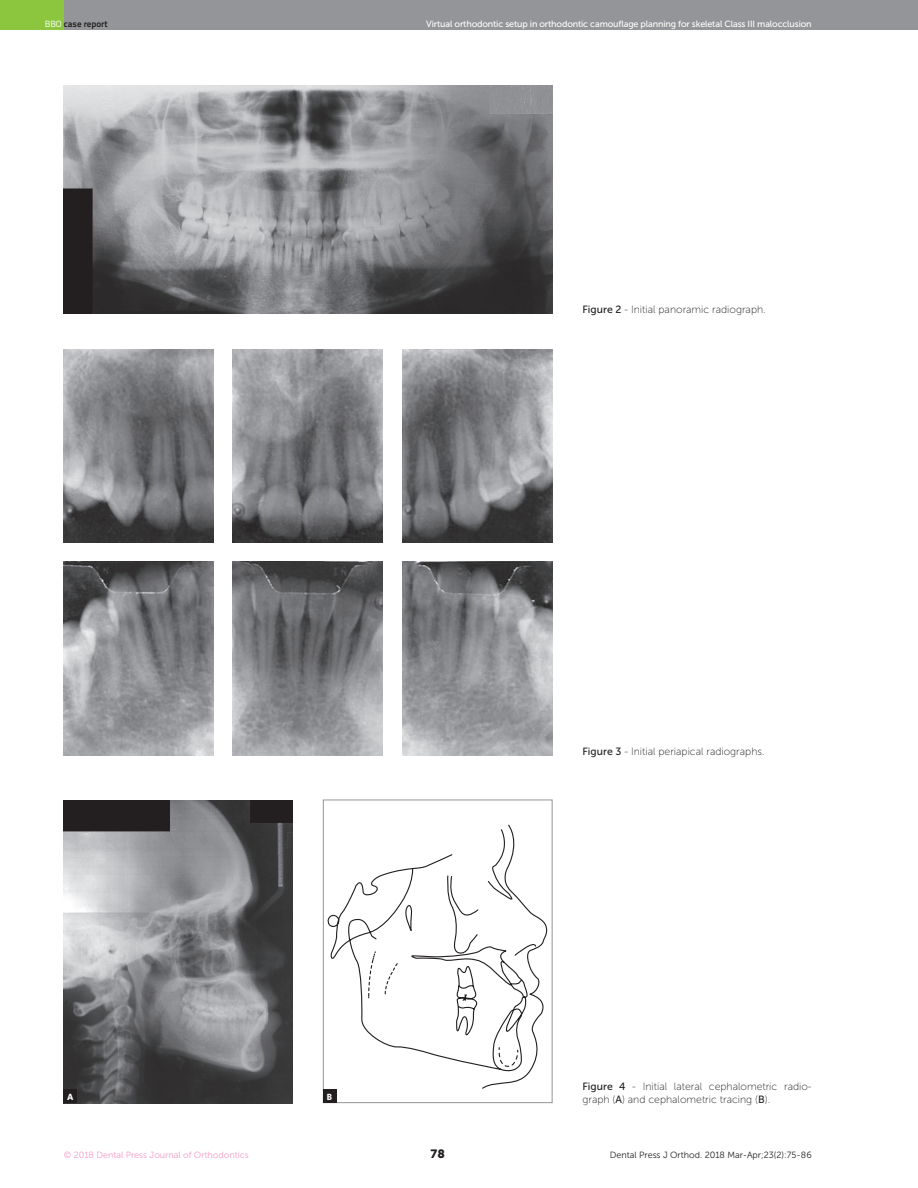
<style>
.page{position:relative;width:918px;height:1188px;background:#fff}
.page>*{position:absolute;margin:0;border:0;box-sizing:border-box;transform-origin:0 0}
.t1{font:12px "Museo Sans 900";color:#231f20}
.t2{font:10.5px/12.6px "Museo Sans 100";color:#231f20}
.t3{font:9px "Museo Sans 500";letter-spacing:-.015em;color:#fff}
.t4{font:9px "Museo Sans 300";color:#231f20}
.t5{font:9px "Museo Sans 300";color:#f499c2}
.t6{font:700 9px "Titillium Text 22 L";color:#231f20}
.t7{font:700 9px "Whitney";color:#fff}
.s1{font-weight:400;color:#fff}
.s2{font-family:"Museo Sans 500"}
</style>
<div class="page">
<div style="left:0;top:0;width:918px;height:30px;background:#939598"></div>
<div style="left:0;top:0;width:64px;height:30px;background:#8bc63e"></div>
<img style="left:64px;top:85px;width:488px;height:228px">
<img style="left:64px;top:800px;width:229px;height:303px">
<div style="left:323px;top:800px;width:230px;height:303px;border:1px solid #939598"></div>
<div style="left:323px;top:1090px;width:13px;height:13px;background:#231f20"></div>
<div style="left:64px;top:1090px;width:13px;height:13px;background:#231f20"></div>
<img style="left:64px;top:349px;width:150px;height:194px">
<img style="left:64px;top:562px;width:150px;height:193px">
<img style="left:233px;top:349px;width:150px;height:194px">
<img style="left:233px;top:562px;width:150px;height:193px">
<img style="left:402px;top:349px;width:150px;height:194px">
<img style="left:402px;top:562px;width:150px;height:193px">
<svg style="left:327px;top:824px;width:221px;height:266px"></svg>
<svg style="left:368px;top:951px;width:8px;height:48px"></svg>
<svg style="left:384px;top:963px;width:14px;height:32px"></svg>
<svg style="left:498px;top:1047px;width:21px;height:21px"></svg>
<p class="t6" style="left:45px;top:17px;width:64px"><span class="s1">BBO</span> case report</p>
<p class="t3" style="left:426px;top:19px;width:387px">Virtual orthodontic setup in orthodontic camouflage planning for skeletal Class III malocclusion</p>
<p class="t2" style="left:583px;top:303px;width:185px"><span class="s2">Figure 2</span> - Initial panoramic radiograph.</p>
<p class="t7" style="left:67px;top:1091px;width:8px">A</p>
<p class="t7" style="left:327px;top:1091px;width:7px">B</p>
<p class="t2" style="left:583px;top:745px;width:184px"><span class="s2">Figure 3</span> - Initial periapical radiographs.</p>
<p class="t2" style="left:583px;top:1081px;width:231px"><span class="s2">Figure 4</span> - Initial lateral cephalometric radio&shy;graph (<span class="s2">A</span>) and cephalometric tracing (<span class="s2">B</span>).</p>
<p class="t5" style="left:64px;top:1150px;width:187px">© 2018 Dental Press Journal of Orthodontics</p>
<p class="t1" style="left:431px;top:1147px;width:16px">78</p>
<p class="t4" style="left:610px;top:1150px;width:203px">Dental Press J Orthod. 2018 Mar-Apr;23(2):75-86</p>
</div>
